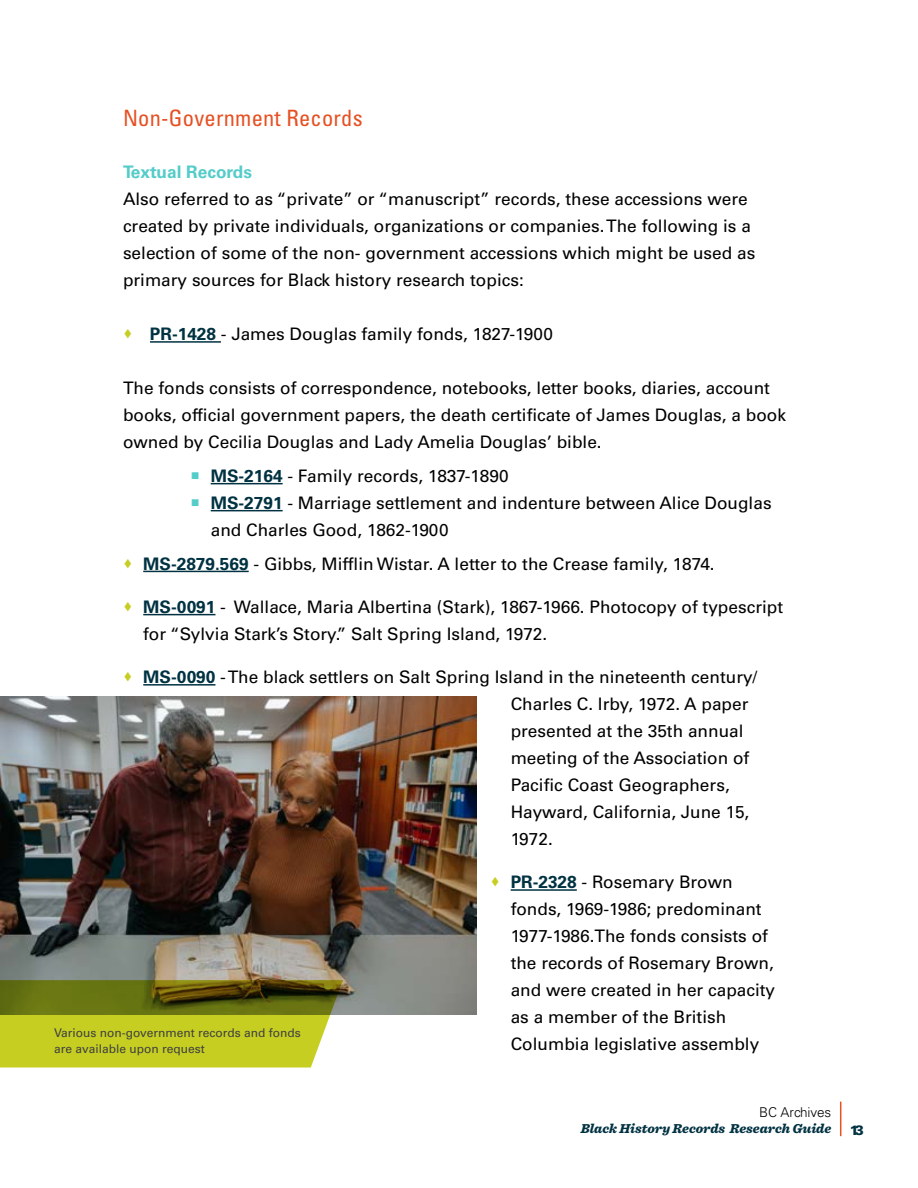
<style>
.page{position:relative;width:918px;height:1188px;background:#fff}
.page>*{position:absolute;margin:0;border:0;box-sizing:border-box;transform-origin:0 0}
.t1{font:condensed 22.5px "Univers LT Std";letter-spacing:.01em;color:#e65022}
.t2{font:17.25px/27px "Univers LT Std";color:#000}
.t3{font:700 17.25px "Univers LT Std";color:#54ccc9}
.t4{font:italic 900 13.5px "Sentinel";color:#013242}
.t5{font:300 13.5px "Univers LT Std";color:#000}
.t6{font:900 13.5px "Univers LT Std";color:#013242}
.t7{font:12px/16.5px "Univers LT Std";color:#414042}
.s1{font-weight:700;color:#013242}
</style>
<div class="page">
<hr style="left:840px;top:1102px;width:1px;height:34px;background:#e65022">
<hr style="left:150px;top:341px;width:71px;height:2px;background:#013242">
<hr style="left:211px;top:483px;width:72px;height:1px;background:#013242">
<hr style="left:211px;top:510px;width:72px;height:1px;background:#013242">
<hr style="left:143px;top:571px;width:106px;height:1px;background:#013242">
<hr style="left:143px;top:614px;width:72px;height:1px;background:#013242">
<hr style="left:143px;top:684px;width:72px;height:2px;background:#013242">
<hr style="left:511px;top:889px;width:66px;height:2px;background:#013242">
<img style="left:0;top:697px;width:477px;height:318px">
<svg style="left:0;top:980px;width:343px;height:88px;background:#9fa523"></svg>
<h1 class="t1" style="left:123px;top:104px;width:241px">Non-Government Records</h1>
<p class="t3" style="left:123px;top:162px;width:131px">Textual Records</p>
<p class="t2" style="left:123px;top:186px;width:634px">Also referred to as “private” or “manuscript” records, these accessions were created by private individuals, organizations or companies. The following is a selection of some of the non- government accessions which might be used as primary sources for Black history research topics:</p>
<p class="t2" style="left:150px;top:321px;width:405px"><span class="s1">PR-1428</span> - James Douglas family fonds, 1827-1900</p>
<p class="t2" style="left:123px;top:375px;width:665px">The fonds consists of correspondence, notebooks, letter books, diaries, account books, official government papers, the death certificate of James Douglas, a book owned by Cecilia Douglas and Lady Amelia Douglas’ bible.</p>
<p class="t2" style="left:211px;top:462px;width:562px"><span class="s1">MS-2164</span> - Family records, 1837-1890<br><span class="s1">MS-2791</span> - Marriage settlement and indenture between Alice Douglas and Charles Good, 1862-1900</p>
<p class="t2" style="left:143px;top:550px;width:573px"><span class="s1">MS-2879.569</span> - Gibbs, Mifflin Wistar. A letter to the Crease family, 1874.</p>
<p class="t2" style="left:143px;top:593px;width:641px"><span class="s1">MS-0091</span> - Wallace, Maria Albertina (Stark), 1867-1966. Photocopy of typescript for “Sylvia Stark’s Story.” Salt Spring Island, 1972.</p>
<p class="t2" style="left:511px;top:664px;width:248px;text-indent:-367px"><span class="s1">MS-0090</span> - The black settlers on Salt Spring Island in the nineteenth century/<br>Charles C. Irby, 1972. A paper presented at the 35th annual meeting of the Association of<br>Pacific Coast Geographers,<br>Hayward, California, June 15,<br>1972.</p>
<p class="t2" style="left:511px;top:869px;width:266px"><span class="s1">PR-2328</span> - Rosemary Brown fonds, 1969-1986; predominant<br>1977-1986.The fonds consists of the records of Rosemary Brown, and were created in her capacity as a member of the British<br>Columbia legislative assembly</p>
<p class="t7" style="left:54px;top:1024px;width:248px">Various non-government records and fonds are available upon request</p>
<p class="t5" style="left:759px;top:1104px;width:74px">BC Archives</p>
<p class="t4" style="left:581px;top:1118px;width:252px">Black History Records Research Guide</p>
<p class="t6" style="left:850px;top:1122px;width:16px">13</p>
</div>
